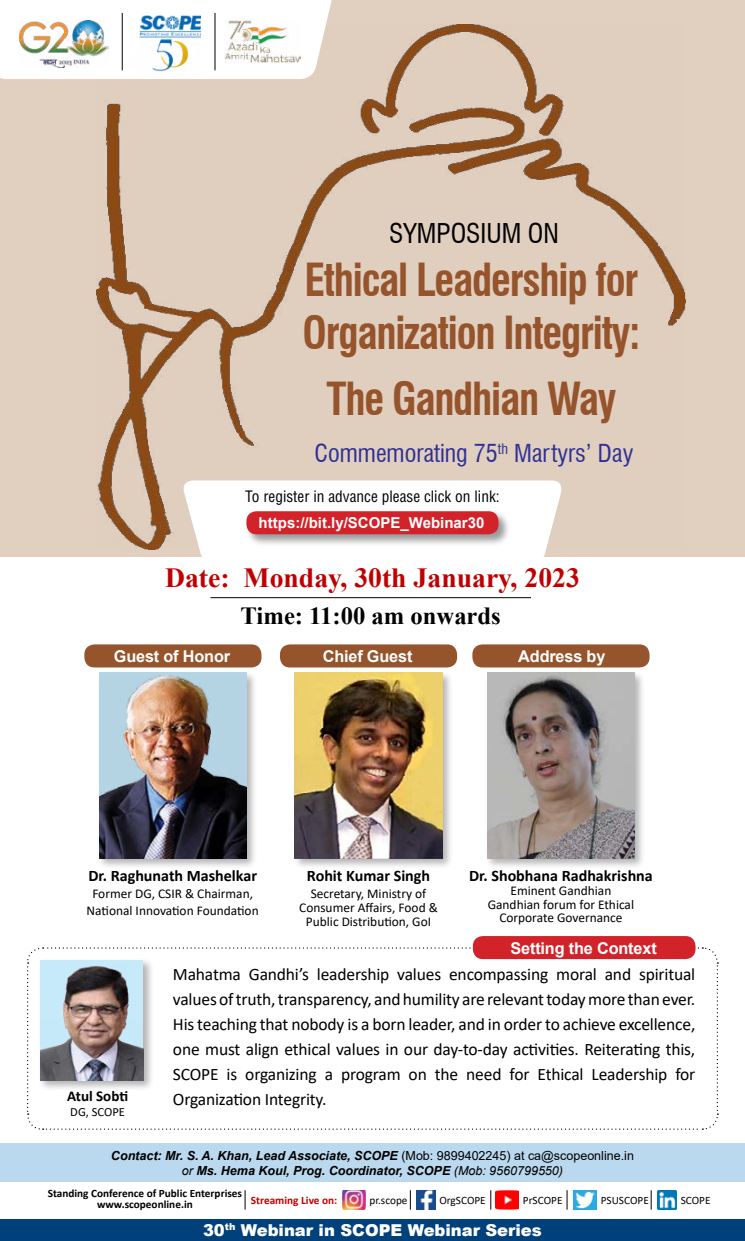
<style>
.page{position:relative;width:745px;height:1241px;background:#fff}
.page>*{position:absolute;margin:0;border:0;box-sizing:border-box;transform-origin:0 0}
.t1{font:700 condensed 44.5px/52.5px "Swiss 721 BT";letter-spacing:-.03em;color:#95542b;scale:.94 1}
.t2{font:700 27.62px "Times New Roman";color:#c00000}
.t3{font:condensed 26.62px "Swiss 721 BT";color:#000}
.t4{font:700 24.62px "Times New Roman";color:#000}
.t5{font:condensed 24.12px "Swiss 721 BT";color:#2e3092}
.t6{font:17.5px/25px "Calibri";letter-spacing:-.01em;color:#000;text-align:justify}
.t7{font:900 16.38px "Arial";color:#fff}
.t8{font:700 16.25px "Arial";letter-spacing:-.01em;color:#fff}
.t9{font:700 16px "Calibri";color:#000}
.t10{font:condensed 15.38px "Helvetica CE";color:#000}
.t11{font:700 15px "Arial";color:#fff}
.t12{font:700 15px "Calibri";color:#000}
.t13{font:13.38px/13.8px "Calibri";color:#000;text-align:center}
.t14{font:italic 700 12.5px/15px "Arial";color:#000;text-align:center}
.t15{font:12.5px "Calibri";color:#000}
.t16{font:700 11.25px/11.2px "Calibri";color:#000;text-align:center}
.t17{font:11.25px "Calibri";color:#000}
.t18{font:700 11.25px "Calibri";color:#c00000}
.s1{font-weight:400;font-style:normal}
.s2{font-weight:400}
</style>
<div class="page">
<div style="left:0;top:0;width:744px;height:556px;background:#e1cfc0"></div>
<img style="left:96px;top:25px;width:589px;height:524px">
<svg style="left:0;top:0;width:334px;height:79px;background:#fbfaf9"></svg>
<svg style="left:181px;top:480px;width:383px;height:77px;background:#fcfaf9"></svg>
<div style="left:0;top:1143px;width:744px;height:38px;background:#bad8ee"></div>
<div style="left:245px;top:509px;width:266px;height:37px;background:#000;opacity:.4"></div>
<div style="left:246px;top:511px;width:252px;height:23px;background:#d2232a;border-radius:10px"></div>
<div style="left:0;top:1218px;width:744px;height:22px;background:#00417b"></div>
<img style="left:342px;top:1190px;width:23px;height:18px">
<img style="left:416px;top:1190px;width:19px;height:18px">
<img style="left:495px;top:1190px;width:23px;height:18px">
<img style="left:573px;top:1190px;width:23px;height:18px">
<img style="left:657px;top:1190px;width:19px;height:18px">
<svg style="left:410px;top:1190px;width:1px;height:19px"></svg>
<svg style="left:490px;top:1190px;width:1px;height:19px"></svg>
<svg style="left:566px;top:1190px;width:1px;height:19px"></svg>
<svg style="left:650px;top:1190px;width:1px;height:19px"></svg>
<svg style="left:244px;top:1190px;width:1px;height:19px"></svg>
<img style="left:224px;top:20px;width:76px;height:43px">
<img style="left:129px;top:11px;width:71px;height:64px">
<img style="left:19px;top:20px;width:90px;height:47px">
<div style="left:485px;top:669px;width:160px;height:199px;background:#000;opacity:.3"></div>
<img style="left:487px;top:672px;width:147px;height:185px">
<div style="left:292px;top:669px;width:161px;height:199px;background:#000;opacity:.3"></div>
<img style="left:294px;top:672px;width:148px;height:185px">
<div style="left:280px;top:644px;width:177px;height:23px;background:#95542b;border-radius:10px"></div>
<div style="left:97px;top:669px;width:160px;height:199px;background:#000;opacity:.3"></div>
<img style="left:99px;top:675px;width:147px;height:182px">
<div style="left:84px;top:644px;width:177px;height:23px;background:#95542b;border-radius:10px"></div>
<div style="left:472px;top:644px;width:177px;height:23px;background:#95542b;border-radius:10px"></div>
<hr style="left:214px;top:13px;width:1px;height:57px;background:#000">
<hr style="left:122px;top:13px;width:1px;height:57px;background:#000">
<hr style="left:210px;top:597px;width:320px;height:1px;background:#000">
<svg style="left:27px;top:946px;width:691px;height:184px"></svg>
<div style="left:472px;top:935px;width:223px;height:23px;background:#d2232a;border-radius:10px"></div>
<h3 class="t3" style="left:389px;top:217px;width:171px">Symposium on</h3>
<h1 class="t1" style="left:302px;top:254px;width:361px">Ethical Leadership for<br>Organization Integrity:</h1>
<h1 class="t1" style="left:326px;top:373px;width:309px">The Gandhian Way</h1>
<h3 class="t5" style="left:314px;top:438px;width:320px">Commemorating 75<sup>th</sup> Martyrs’ Day</h3>
<p class="t10" style="left:245px;top:486px;width:256px">To register in advance please click on link:</p>
<p class="t11" style="left:258px;top:512px;width:227px">https://bit.ly/SCOPE_Webinar30</p>
<h2 class="t2" style="left:165px;top:557px;width:416px">Date: Monday, 30th January, 2023</h2>
<h3 class="t4" style="left:240px;top:597px;width:261px">Time: 11:00 am onwards</h3>
<p class="t8" style="left:114px;top:644px;width:118px">Guest of Honor</p>
<p class="t8" style="left:322px;top:644px;width:91px">Chief Guest</p>
<p class="t8" style="left:518px;top:644px;width:89px">Address by</p>
<p class="t9" style="left:88px;top:864px;width:170px">Dr. Raghunath Mashelkar</p>
<p class="t13" style="left:87px;top:885px;width:173px;line-height:16px">Former DG, CSIR &amp; Chairman,<br>National Innovation Foundation</p>
<p class="t9" style="left:307px;top:864px;width:125px">Rohit Kumar Singh</p>
<p class="t13" style="left:299px;top:886px;width:140px">Secretary, Ministry of<br>Consumer Affairs, Food &amp;<br>Public Distribution, GoI</p>
<p class="t9" style="left:469px;top:864px;width:185px">Dr. Shobhana Radhakrishna</p>
<p class="t13" style="left:487px;top:883px;width:148px">Eminent Gandhian<br>Gandhian forum for Ethical<br>Corporate Governance</p>
<p class="t8" style="left:510px;top:936px;width:148px">Setting the Context</p>
<p class="t6" style="left:173px;top:961px;width:523px">Mahatma Gandhi’s leadership values encompassing moral and spiritual values of truth, transparency, and humility are relevant today more than ever.<br>His teaching that nobody is a born leader, and in order to achieve excellence, one must align ethical values in our day-to-day activities. Reiterating this, SCOPE is organizing a program on the need for Ethical Leadership for</p>
<p class="t12" style="left:67px;top:1085px;width:62px">Atul Sobti</p>
<p class="t6" style="left:173px;top:1086px;width:155px">Organization Integrity.</p>
<p class="t15" style="left:70px;top:1102px;width:56px">DG, SCOPE</p>
<p class="t14" style="left:111px;top:1148px;width:524px">Contact: Mr. S. A. Khan, Lead Associate, SCOPE <span class="s1">(Mob: 9899402245) at ca@scopeonline.in </span><span class="s2">or</span> Ms. Hema Koul, Prog. Coordinator, SCOPE <span class="s2">(Mob: 9560799550)</span></p>
<p class="t16" style="left:48px;top:1187px;width:196px">Standing Conference of Public Enterprises www.scopeonline.in</p>
<p class="t18" style="left:251px;top:1191px;width:88px">Streaming Live on:</p>
<p class="t17" style="left:369px;top:1191px;width:40px">pr.scope</p>
<p class="t17" style="left:439px;top:1191px;width:48px">OrgSCOPE</p>
<p class="t17" style="left:522px;top:1191px;width:41px">PrSCOPE</p>
<p class="t17" style="left:600px;top:1191px;width:50px">PSUSCOPE</p>
<p class="t17" style="left:680px;top:1191px;width:31px">SCOPE</p>
<p class="t7" style="left:203px;top:1217px;width:340px">30<sup>th</sup> Webinar in SCOPE Webinar Series</p>
</div>
